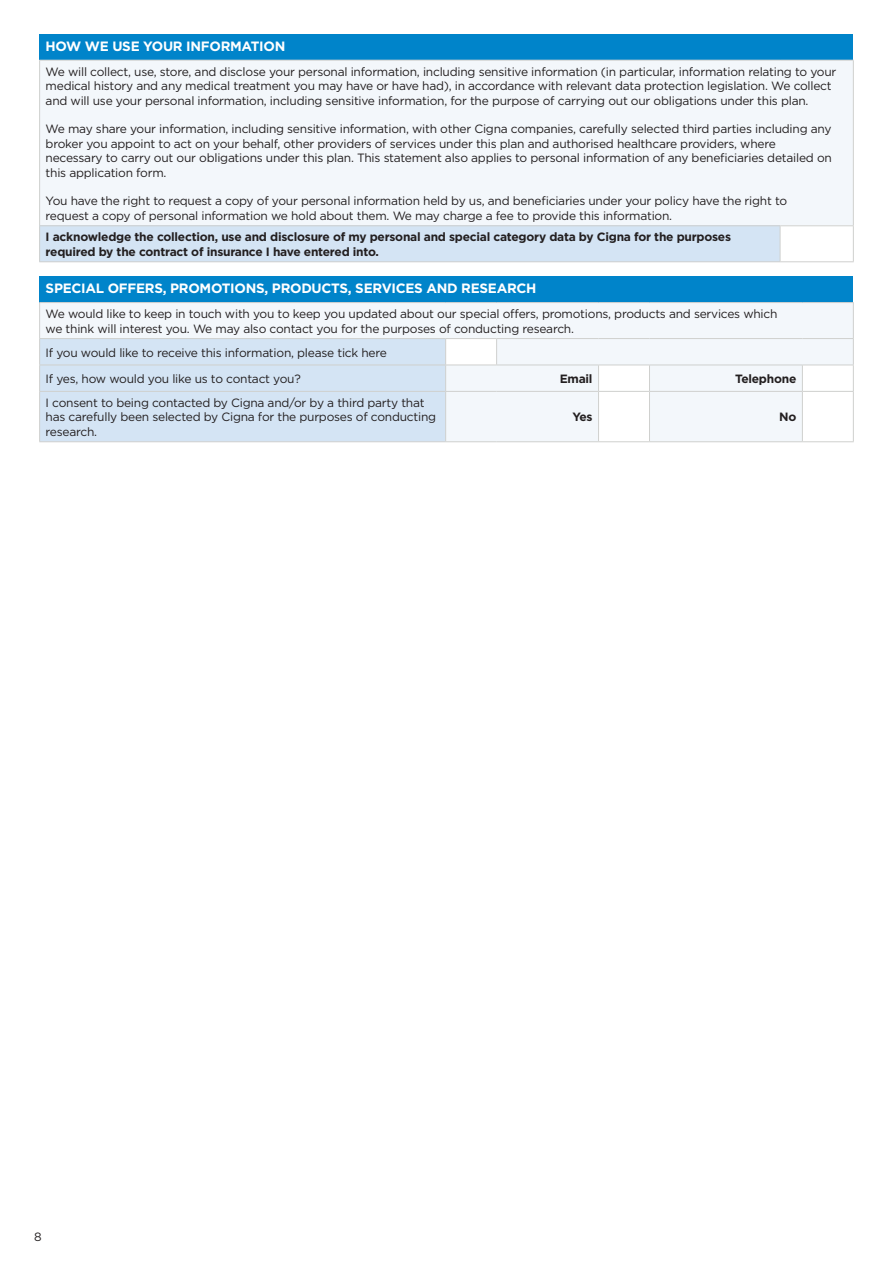
<style>
.page{position:relative;width:893px;height:1263px;background:#fff}
.page>*{position:absolute;margin:0;border:0;box-sizing:border-box;transform-origin:0 0}
.t1{font:700 13.5px "Gotham";letter-spacing:-.02em;color:#fff}
.t2{font:12px/14.4px "Gotham";letter-spacing:-.02em;color:#231f20}
.t3{font:700 12px/14.4px "Gotham";letter-spacing:-.02em;color:#231f20}
</style>
<div class="page">
<div style="left:40px;top:276px;width:813px;height:27px;background:#0084ca"></div>
<svg style="left:40px;top:303px;width:813px;height:138px;fill:#f3f7fb"></svg>
<hr style="left:39px;top:302px;width:407px;height:1px;background:#cfd0ce">
<hr style="left:39px;top:303px;width:1px;height:35px;background:#cfd0ce">
<hr style="left:446px;top:302px;width:51px;height:1px;background:#cfd0ce">
<hr style="left:497px;top:302px;width:102px;height:1px;background:#cfd0ce">
<hr style="left:599px;top:302px;width:50px;height:1px;background:#cfd0ce">
<hr style="left:649px;top:302px;width:153px;height:1px;background:#cfd0ce">
<hr style="left:802px;top:302px;width:52px;height:1px;background:#cfd0ce">
<hr style="left:853px;top:303px;width:1px;height:35px;background:#cfd0ce">
<hr style="left:446px;top:391px;width:51px;height:1px;background:#cfd0ce">
<hr style="left:497px;top:391px;width:102px;height:1px;background:#cfd0ce">
<hr style="left:599px;top:391px;width:50px;height:1px;background:#cfd0ce">
<hr style="left:649px;top:391px;width:153px;height:1px;background:#cfd0ce">
<hr style="left:802px;top:391px;width:52px;height:1px;background:#cfd0ce">
<hr style="left:446px;top:441px;width:51px;height:1px;background:#cfd0ce">
<hr style="left:497px;top:441px;width:102px;height:1px;background:#cfd0ce">
<hr style="left:599px;top:441px;width:50px;height:1px;background:#cfd0ce">
<hr style="left:649px;top:441px;width:153px;height:1px;background:#cfd0ce">
<hr style="left:802px;top:441px;width:52px;height:1px;background:#cfd0ce">
<hr style="left:497px;top:338px;width:102px;height:1px;background:#cfd0ce">
<hr style="left:599px;top:338px;width:50px;height:1px;background:#cfd0ce">
<hr style="left:649px;top:338px;width:153px;height:1px;background:#cfd0ce">
<hr style="left:802px;top:338px;width:52px;height:1px;background:#cfd0ce">
<hr style="left:446px;top:338px;width:51px;height:1px;background:#cfd0ce">
<svg style="left:496px;top:339px;width:1px;height:26px"></svg>
<hr style="left:39px;top:338px;width:407px;height:1px;background:#cfd0ce">
<hr style="left:599px;top:365px;width:50px;height:1px;background:#cfd0ce">
<hr style="left:802px;top:365px;width:52px;height:1px;background:#cfd0ce">
<svg style="left:853px;top:339px;width:1px;height:52px"></svg>
<hr style="left:853px;top:392px;width:1px;height:49px;background:#cfd0ce">
<hr style="left:446px;top:365px;width:51px;height:1px;background:#cfd0ce">
<div style="left:39px;top:339px;width:407px;height:103px;background:#d4e4f4"></div>
<hr style="left:497px;top:365px;width:102px;height:1px;background:#cfd0ce">
<svg style="left:598px;top:366px;width:1px;height:25px"></svg>
<hr style="left:445px;top:392px;width:1px;height:49px;background:#cfd0ce">
<hr style="left:598px;top:392px;width:1px;height:49px;background:#cfd0ce">
<hr style="left:649px;top:365px;width:153px;height:1px;background:#cfd0ce">
<svg style="left:649px;top:366px;width:1px;height:25px"></svg>
<svg style="left:802px;top:366px;width:1px;height:25px"></svg>
<hr style="left:649px;top:392px;width:1px;height:49px;background:#cfd0ce">
<hr style="left:802px;top:392px;width:1px;height:49px;background:#cfd0ce">
<div style="left:40px;top:34px;width:813px;height:26px;background:#0084ca"></div>
<div style="left:40px;top:60px;width:813px;height:166px;background:#f3f7fb"></div>
<div style="left:40px;top:226px;width:740px;height:36px;background:#d4e4f4"></div>
<hr style="left:853px;top:226px;width:1px;height:35px;background:#cfd0ce">
<hr style="left:39px;top:60px;width:741px;height:1px;background:#cfd0ce">
<hr style="left:39px;top:61px;width:1px;height:164px;background:#cfd0ce">
<hr style="left:780px;top:60px;width:74px;height:1px;background:#cfd0ce">
<hr style="left:853px;top:61px;width:1px;height:164px;background:#cfd0ce">
<hr style="left:780px;top:225px;width:74px;height:1px;background:#cfd0ce">
<hr style="left:780px;top:261px;width:74px;height:1px;background:#cfd0ce">
<hr style="left:39px;top:225px;width:741px;height:1px;background:#cfd0ce">
<hr style="left:39px;top:226px;width:1px;height:35px;background:#cfd0ce">
<hr style="left:780px;top:226px;width:1px;height:35px;background:#cfd0ce">
<hr style="left:39px;top:261px;width:741px;height:1px;background:#cfd0ce">
<p class="t1" style="left:46px;top:37px;width:241px">HOW WE USE YOUR INFORMATION</p>
<p class="t2" style="left:46px;top:64px;width:792px">We will collect, use, store, and disclose your personal information, including sensitive information (in particular, information relating to your</p>
<p class="t2" style="left:46px;top:78px;width:788px">medical history and any medical treatment you may have or have had), in accordance with relevant data protection legislation. We collect</p>
<p class="t2" style="left:46px;top:93px;width:764px">and will use your personal information, including sensitive information, for the purpose of carrying out our obligations under this plan.</p>
<p class="t2" style="left:46px;top:122px;width:787px">We may share your information, including sensitive information, with other Cigna companies, carefully selected third parties including any broker you appoint to act on your behalf, other providers of services under this plan and authorised healthcare providers, where</p>
<p class="t2" style="left:46px;top:150px;width:788px">necessary to carry out our obligations under this plan. This statement also applies to personal information of any beneficiaries detailed on</p>
<p class="t2" style="left:46px;top:165px;width:122px">this application form.</p>
<p class="t2" style="left:46px;top:194px;width:743px">You have the right to request a copy of your personal information held by us, and beneficiaries under your policy have the right to</p>
<p class="t2" style="left:46px;top:208px;width:628px">request a copy of personal information we hold about them. We may charge a fee to provide this information.</p>
<p class="t3" style="left:46px;top:230px;width:687px">I acknowledge the collection, use and disclosure of my personal and special category data by Cigna for the purposes required by the contract of insurance I have entered into.</p>
<p class="t1" style="left:46px;top:279px;width:492px">SPECIAL OFFERS, PROMOTIONS, PRODUCTS, SERVICES AND RESEARCH</p>
<p class="t2" style="left:46px;top:306px;width:733px">We would like to keep in touch with you to keep you updated about our special offers, promotions, products and services which</p>
<p class="t2" style="left:46px;top:321px;width:530px">we think will interest you. We may also contact you for the purposes of conducting research.</p>
<p class="t2" style="left:46px;top:345px;width:343px">If you would like to receive this information, please tick here</p>
<p class="t2" style="left:46px;top:371px;width:257px">If yes, how would you like us to contact you?</p>
<p class="t3" style="left:560px;top:371px;width:34px">Email</p>
<p class="t3" style="left:735px;top:371px;width:63px">Telephone</p>
<p class="t2" style="left:46px;top:395px;width:392px">I consent to being contacted by Cigna and/or by a third party that has carefully been selected by Cigna for the purposes of conducting research.</p>
<p class="t3" style="left:572px;top:410px;width:22px">Yes</p>
<p class="t3" style="left:779px;top:410px;width:19px">No</p>
<p class="t2" style="left:34px;top:1230px;width:9px">8</p>
</div>
